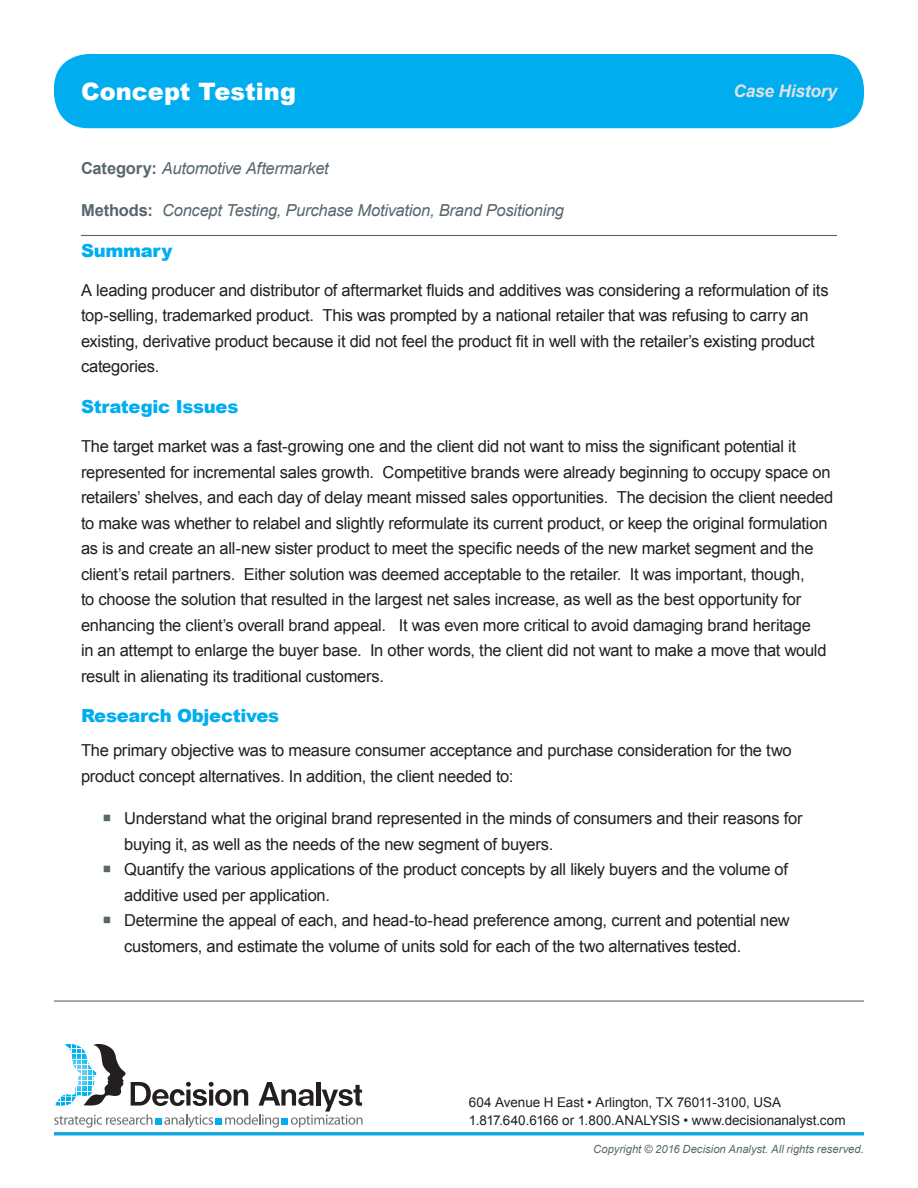
<style>
.page{position:relative;width:918px;height:1188px;background:#fff}
.page>*{position:absolute;margin:0;border:0;box-sizing:border-box;transform-origin:0 0}
.Subhead{font:900 24px "Arial";color:#fff}
.Subhead-2{font:900 18px "Arial";letter-spacing:-.015em;color:#00aeef}
.methods{font:900 18px "Arial";letter-spacing:-.015em;color:#00aeef}
.t1{font:italic 700 17.25px "Arial";letter-spacing:-.01em;color:#dfe3e7}
.Body{font:16.5px/25.5px "Arial";letter-spacing:-.015em;color:#231f20}
.Paragraph_Style_1{font:16.5px/25.5px "Arial";letter-spacing:-.015em;color:#231f20}
.methods-2{font:italic 16.5px "Arial";letter-spacing:-.015em;color:#58676e}
.t2{font:13.5px/18px "Arial";letter-spacing:-.005em;color:#231f20}
.t3{font:italic 11.25px "Arial";color:#58676e}
.s1{font-weight:700;font-style:normal}
</style>
<div class="page">
<div style="left:54px;top:54px;width:810px;height:74px;background:#00aeef;border-radius:34px"></div>
<svg style="left:54px;top:1132px;width:810px;height:4px;background:#31b4e4"></svg>
<hr style="left:54px;top:1000px;width:810px;height:2px;background:#58676e">
<svg style="left:54px;top:1044px;width:309px;height:84px"></svg>
<hr style="left:81px;top:235px;width:756px;height:1px;background:#58676e">
<p class="Subhead" style="left:81px;top:74px;width:217px">Concept Testing</p>
<p class="t1" style="left:733px;top:80px;width:105px">Case History</p>
<p class="methods-2" style="left:81px;top:158px;width:249px"><span class="s1">Category:</span> Automotive Aftermarket</p>
<p class="methods-2" style="left:81px;top:200px;width:485px"><span class="s1">Methods:</span> Concept Testing, Purchase Motivation, Brand Positioning</p>
<p class="methods" style="left:81px;top:237px;width:93px">Summary</p>
<p class="Body" style="left:81px;top:278px;width:749px">A leading producer and distributor of aftermarket fluids and additives was considering a reformulation of its top-selling, trademarked product. This was prompted by a national retailer that was refusing to carry an existing, derivative product because it did not feel the product fit in well with the retailer’s existing product categories.</p>
<p class="Subhead-2" style="left:81px;top:394px;width:159px">Strategic Issues</p>
<p class="Body" style="left:81px;top:434px;width:754px">The target market was a fast-growing one and the client did not want to miss the significant potential it represented for incremental sales growth. Competitive brands were already beginning to occupy space on retailers’ shelves, and each day of delay meant missed sales opportunities. The decision the client needed to make was whether to relabel and slightly reformulate its current product, or keep the original formulation as is and create an all-new sister product to meet the specific needs of the new market segment and the client’s retail partners. Either solution was deemed acceptable to the retailer. It was important, though,<br>to choose the solution that resulted in the largest net sales increase, as well as the best opportunity for enhancing the client’s overall brand appeal. It was even more critical to avoid damaging brand heritage<br>in an attempt to enlarge the buyer base. In other words, the client did not want to make a move that would result in alienating its traditional customers.</p>
<p class="Subhead-2" style="left:81px;top:703px;width:200px">Research Objectives</p>
<p class="Paragraph_Style_1" style="left:81px;top:738px;width:712px">The primary objective was to measure consumer acceptance and purchase consideration for the two product concept alternatives. In addition, the client needed to:</p>
<p class="Body" style="left:124px;top:806px;width:680px">Understand what the original brand represented in the minds of consumers and their reasons for buying it, as well as the needs of the new segment of buyers.</p>
<p class="Body" style="left:124px;top:857px;width:665px">Quantify the various applications of the product concepts by all likely buyers and the volume of additive used per application.</p>
<p class="Body" style="left:124px;top:908px;width:667px">Determine the appeal of each, and head-to-head preference among, current and potential new customers, and estimate the volume of units sold for each of the two alternatives tested.</p>
<p class="t2" style="left:469px;top:1093px;width:378px">604 Avenue H East • Arlington, TX 76011-3100, USA<br>1.817.640.6166 or 1.800.ANALYSIS • www.decisionanalyst.com</p>
<p class="t3" style="left:593px;top:1142px;width:272px">Copyright © 2016 Decision Analyst. All rights reserved.</p>
</div>
